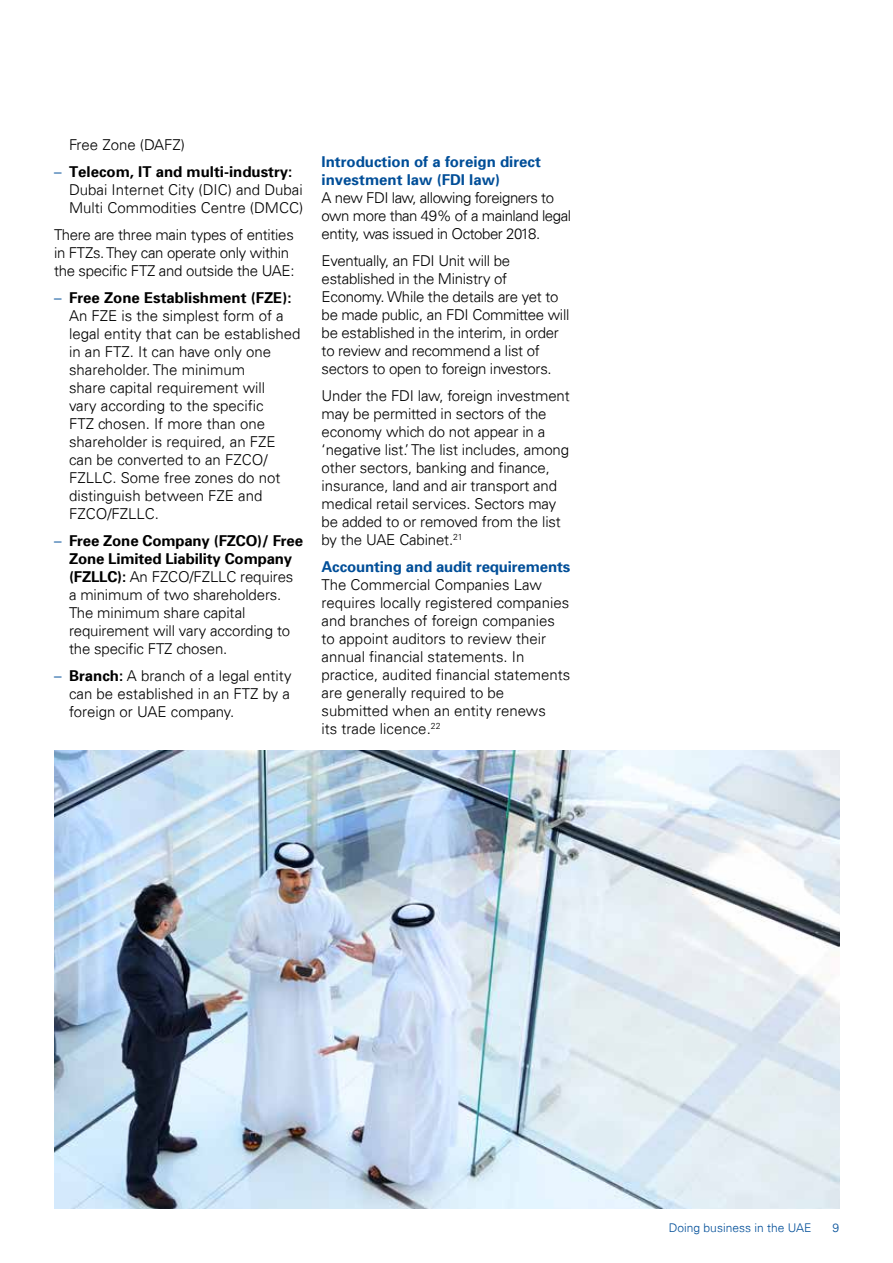
<style>
.page{position:relative;width:893px;height:1263px;background:#fff}
.page>*{position:absolute;margin:0;border:0;box-sizing:border-box;transform-origin:0 0}
.t1{font:300 15px/18px "Univers 45";letter-spacing:-.01em;color:#000}
.t2{font:700 15px/18px "Univers 65";letter-spacing:-.01em;color:#000;text-align:center}
.t3{font:300 15px/18px "Univers 45";letter-spacing:-.03em;color:#000}
.t4{font:700 15px/18px "Univers 65";color:#004e98}
.t5{font:300 12px "Univers 45";color:#004e98}
.s1{font-family:"Univers 45";font-weight:300;color:#004e98}
.s2{font-family:"Univers 65";font-weight:700}
.s3{color:#004e98}
</style>
<div class="page">
<img style="left:54px;top:751px;width:785px;height:458px">
<p class="t1" style="left:69px;top:135px;width:117px">Free Zone (DAFZ)</p>
<p class="t2" style="left:54px;top:162px;width:240px"><span class="s1">–</span> Telecom, IT and multi-industry:</p>
<p class="t1" style="left:69px;top:180px;width:236px">Dubai Internet City (DIC) and Dubai<br>Multi Commodities Centre (DMCC)</p>
<p class="t1" style="left:54px;top:225px;width:242px">There are three main types of entities in FTZs. They can operate only within the specific FTZ and outside the UAE:</p>
<p class="t2" style="left:54px;top:288px;width:239px"><span class="s1">–</span> Free Zone Establishment (FZE):</p>
<p class="t1" style="left:69px;top:306px;width:233px">An FZE is the simplest form of a legal entity that can be established in an FTZ. It can have only one shareholder. The minimum<br>share capital requirement will<br>vary according to the specific<br>FTZ chosen. If more than one shareholder is required, an FZE can be converted to an FZCO/<br>FZLLC. Some free zones do not distinguish between FZE and<br>FZCO/FZLLC.</p>
<p class="t2" style="left:54px;top:531px;width:251px"><span class="s1">–</span> Free Zone Company (FZCO)/ Free<br>Zone Limited Liability Company</p>
<p class="t1" style="left:69px;top:567px;width:226px"><span class="s2">(FZLLC):</span> An FZCO/FZLLC requires a minimum of two shareholders.<br>The minimum share capital requirement will vary according to the specific FTZ chosen.</p>
<p class="t1" style="left:69px;top:666px;width:224px;text-align:justify;text-indent:-15px"><span class="s3">–</span> <span class="s2">Branch:</span> A branch of a legal entity can be established in an FTZ by a foreign or UAE company.</p>
<p class="t4" style="left:322px;top:153px;width:221px">Introduction of a foreign direct investment law (FDI law)</p>
<p class="t3" style="left:322px;top:189px;width:251px">A new FDI law, allowing foreigners to own more than 49% of a mainland legal entity, was issued in October 2018.</p>
<p class="t1" style="left:322px;top:252px;width:249px">Eventually, an FDI Unit will be established in the Ministry of Economy. While the details are yet to be made public, an FDI Committee will be established in the interim, in order to review and recommend a list of sectors to open to foreign investors.</p>
<p class="t1" style="left:322px;top:387px;width:250px">Under the FDI law, foreign investment may be permitted in sectors of the economy which do not appear in a ‘negative list.’ The list includes, among other sectors, banking and finance, insurance, land and air transport and medical retail services. Sectors may be added to or removed from the list by the UAE Cabinet.<sup>21</sup></p>
<p class="t4" style="left:322px;top:557px;width:250px">Accounting and audit requirements</p>
<p class="t1" style="left:322px;top:576px;width:250px">The Commercial Companies Law requires locally registered companies and branches of foreign companies to appoint auditors to review their annual financial statements. In practice, audited financial statements are generally required to be submitted when an entity renews<br>its trade licence.<sup>22</sup></p>
<p class="t5" style="left:669px;top:1220px;width:144px">Doing business in the UAE</p>
<p class="t5" style="left:832px;top:1220px;width:8px">9</p>
</div>
